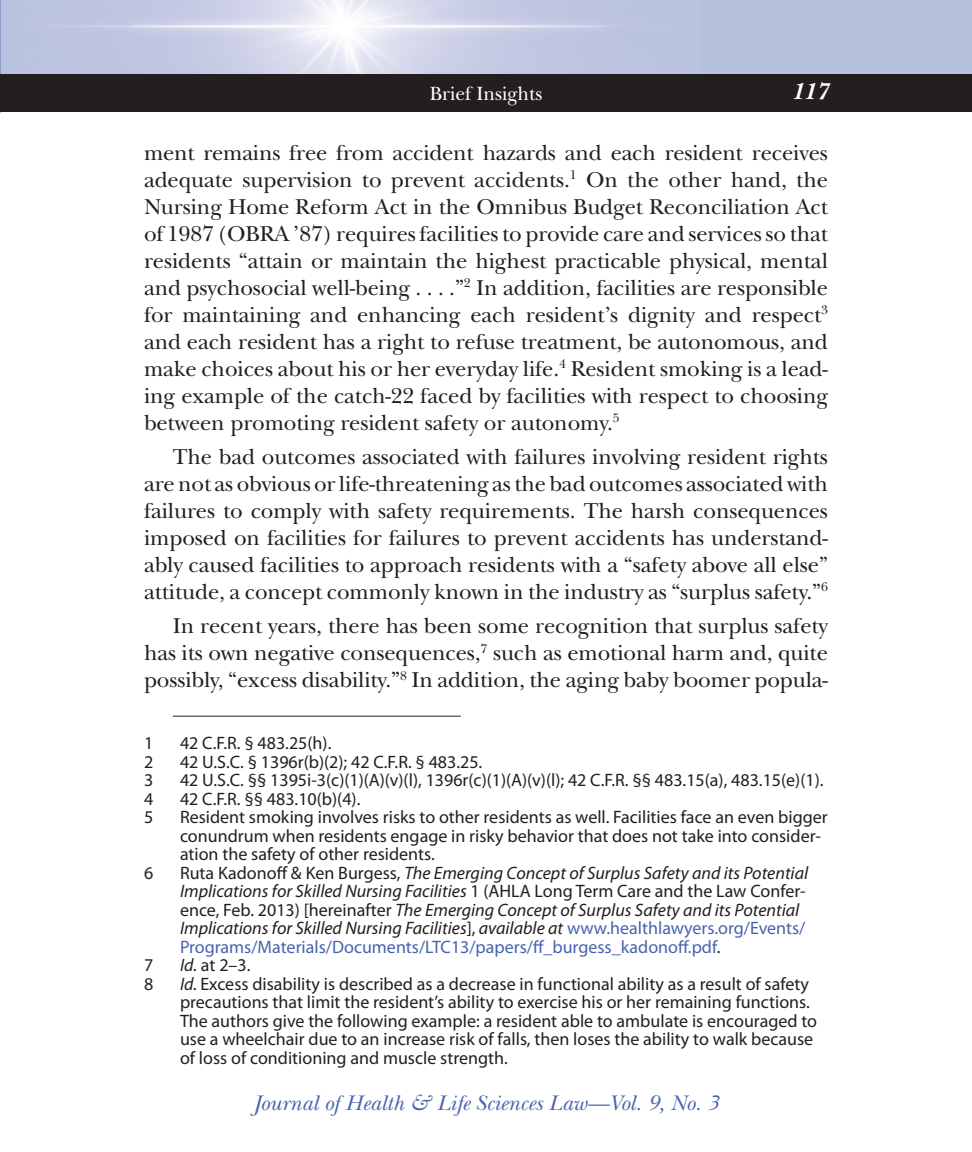
<style>
.page{position:relative;width:972px;height:1152px;background:#fff}
.page>*{position:absolute;margin:0;border:0;box-sizing:border-box;transform-origin:0 0}
.t1{font:italic 700 24px "New Baskerville Std";color:#fff}
.BODY_Text{font:22.4px/27px "New Baskerville Std";letter-spacing:-.005em;color:#231f20;text-align:justify}
.t2{font:italic 22px "New Baskerville Std";color:#4863ae}
.t3{font:20px "New Baskerville Std";color:#fff}
.Footnote_text{font:18px/18.4px "Myriad Pro";color:#231f20}
.Footnote_text-2{font:italic 18px/18.4px "Myriad Pro";color:#231f20}
.s1{font-style:normal}
.s2{font-style:normal;color:#4863ae}
.s3{font-style:italic}
</style>
<div class="page">
<img style="left:0;top:0;width:972px;height:75px">
<div style="left:0;top:75px;width:972px;height:37px;background:#231f20"></div>
<hr style="left:173px;top:716px;width:288px;height:1px;background:#231f20">
<p class="t3" style="left:430px;top:81px;width:114px">Brief Insights</p>
<p class="t1" style="left:792px;top:78px;width:37px">117</p>
<p class="BODY_Text" style="left:144px;top:139px;width:686px">ment remains free from accident hazards and each resident receives adequate supervision to prevent accidents.<sup>1</sup> On the other hand, the Nursing Home Reform Act in the Omnibus Budget Reconciliation Act of 1987 (OBRA ’87) requires facilities to provide care and services so that residents “attain or maintain the highest practicable physical, mental and psychosocial well-being . . . .”<sup>2</sup> In addition, facilities are responsible for maintaining and enhancing each resident’s dignity and respect<sup>3 </sup>and each resident has a right to refuse treatment, be autonomous, and make choices about his or her everyday life.<sup>4</sup> Resident smoking is a lead&shy;ing example of the catch-22 faced by facilities with respect to choosing between promoting resident safety or autonomy.<sup>5</sup></p>
<p class="BODY_Text" style="left:144px;top:443px;width:686px;text-indent:29px">The bad outcomes associated with failures involving resident rights are not as obvious or life-threatening as the bad outcomes associated with failures to comply with safety requirements. The harsh consequences imposed on facilities for failures to prevent accidents has understand&shy;ably caused facilities to approach residents with a “safety above all else” attitude, a concept commonly known in the industry as “surplus safety.”<sup>6</sup></p>
<p class="BODY_Text" style="left:144px;top:612px;width:686px;text-indent:29px">In recent years, there has been some recognition that surplus safety has its own negative consequences,<sup>7</sup> such as emotional harm and, quite possibly, “excess disability.”<sup>8</sup> In addition, the aging baby boomer popula-</p>
<p class="Footnote_text" style="left:144px;top:734px;width:11px">1</p>
<p class="Footnote_text" style="left:180px;top:734px;width:153px">42 C.F.R. § 483.25(h).</p>
<p class="Footnote_text" style="left:144px;top:752px;width:11px">2</p>
<p class="Footnote_text" style="left:180px;top:752px;width:304px">42 U.S.C. § 1396r(b)(2); 42 C.F.R. § 483.25.</p>
<p class="Footnote_text" style="left:144px;top:771px;width:11px">3</p>
<p class="Footnote_text" style="left:180px;top:771px;width:645px">42 U.S.C. §§ 1395i-3(c)(1)(A)(v)(l), 1396r(c)(1)(A)(v)(l); 42 C.F.R. §§ 483.15(a), 483.15(e)(1).</p>
<p class="Footnote_text" style="left:144px;top:789px;width:11px">4</p>
<p class="Footnote_text" style="left:180px;top:789px;width:182px">42 C.F.R. §§ 483.10(b)(4).</p>
<p class="Footnote_text" style="left:144px;top:808px;width:11px">5</p>
<p class="Footnote_text" style="left:180px;top:808px;width:649px">Resident smoking involves risks to other residents as well. Facilities face an even bigger conundrum when residents engage in risky behavior that does not take into consider&shy;ation the safety of other residents.</p>
<p class="Footnote_text" style="left:144px;top:863px;width:11px">6</p>
<p class="Footnote_text-2" style="left:180px;top:863px;width:630px"><span class="s1">Ruta Kadonoff &amp; Ken Burgess,</span> The Emerging Concept of Surplus Safety and its Potential Implications for Skilled Nursing Facilities <span class="s1">1 (AHLA Long Term Care and the Law Confer&shy;ence, Feb. 2013) [hereinafter</span> The Emerging Concept of Surplus Safety and its Potential Implications for Skilled Nursing Facilities<span class="s1">],</span> available at <span class="s2">www.healthlawyers.org/Events/ Programs/Materials/Documents/LTC13/papers/ff_burgess_kadonoff.pdf</span><span class="s1">.</span></p>
<p class="Footnote_text" style="left:144px;top:956px;width:11px">7</p>
<p class="Footnote_text" style="left:180px;top:956px;width:72px"><span class="s3">Id.</span> at 2–3.</p>
<p class="Footnote_text" style="left:144px;top:974px;width:11px">8</p>
<p class="Footnote_text" style="left:180px;top:974px;width:639px"><span class="s3">Id.</span> Excess disability is described as a decrease in functional ability as a result of safety precautions that limit the resident’s ability to exercise his or her remaining functions.<br>The authors give the following example: a resident able to ambulate is encouraged to use a wheelchair due to an increase risk of falls, then loses the ability to walk because of loss of conditioning and muscle strength.</p>
<p class="t2" style="left:253px;top:1090px;width:467px">Journal of Health &amp; Life Sciences Law—Vol. 9, No. 3</p>
</div>
